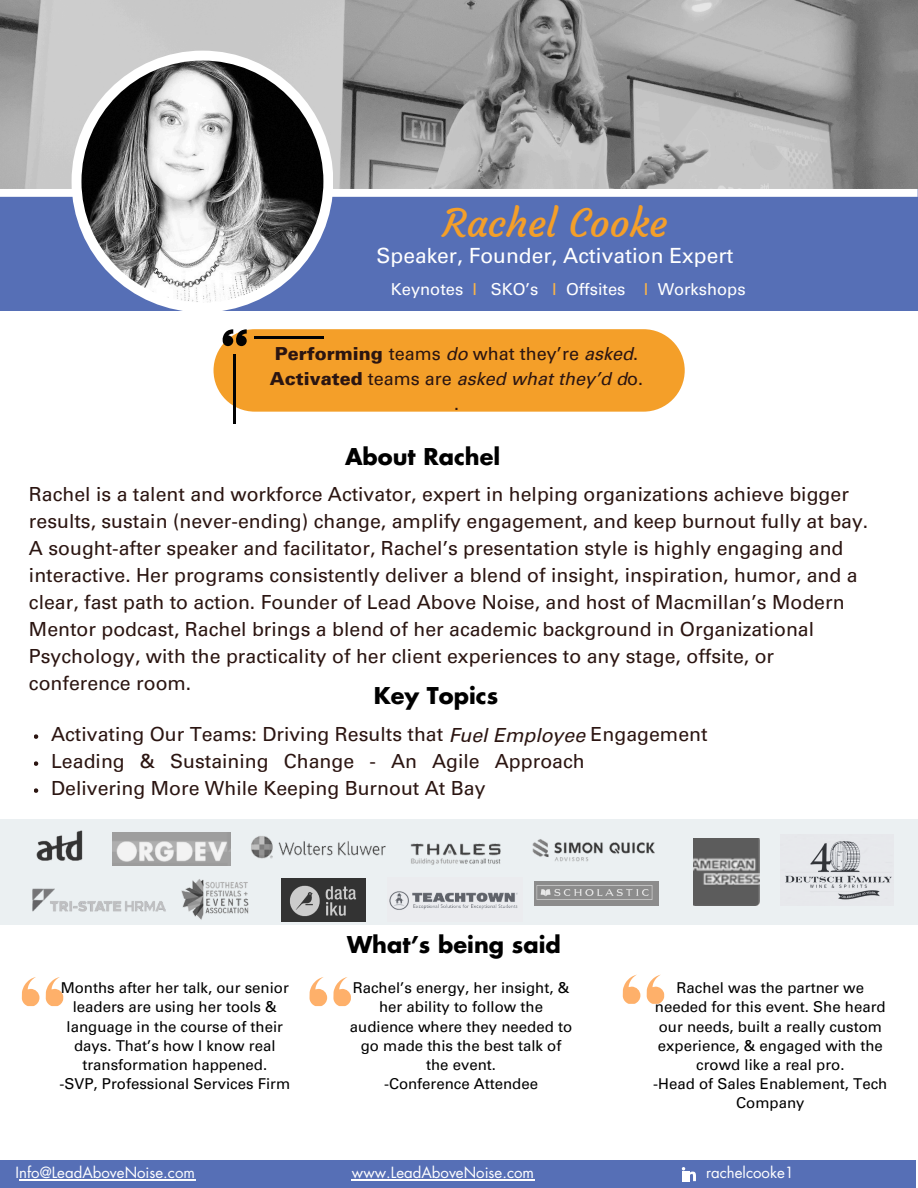
<style>
.page{position:relative;width:918px;height:1188px;background:#fff}
.page>*{position:absolute;margin:0;border:0;box-sizing:border-box;transform-origin:0 0}
.t1{font:39px "Courgette";color:#f49f29}
.t2{font:700 22.5px "Futura";color:#000}
.t3{font:21px "Univers LT Pro 55 Roman";color:#fff}
.t4{font:19.5px/27px "Univers LT Pro 55 Roman";color:#2b1511}
.t5{font:18px/24.8px "Univers LT Pro 55 Roman";color:#2b1511;text-align:center}
.t6{font:16.5px "Univers LT Pro 55 Roman";color:#fff}
.t7{font:15px/19.2px "Univers LT Pro 55 Roman";color:#000;text-align:center}
.t8{font:15px "Futura";color:#fff}
.s1{color:#fab549}
.s2{font-family:"Univers LT Pro 75";font-weight:900}
.s3{font-family:"Univers LT Pro 55";font-style:italic}
.s4{color:#f8fbfd}
</style>
<div class="page">
<img style="left:0;top:0;width:918px;height:189px">
<div style="left:0;top:189px;width:918px;height:121px;background:#566fb6"></div>
<div style="left:0;top:189px;width:918px;height:8px;background:#fff"></div>
<div style="left:0;top:819px;width:918px;height:106px;background:#ebf0f2"></div>
<img style="left:36px;top:830px;width:47px;height:31px">
<img style="left:181px;top:879px;width:68px;height:41px">
<img style="left:32px;top:888px;width:134px;height:24px">
<img style="left:251px;top:836px;width:135px;height:23px">
<img style="left:410px;top:843px;width:91px;height:22px">
<svg style="left:72px;top:51px;width:261px;height:260px"></svg>
<img style="left:81px;top:61px;width:242px;height:241px;border-radius:50%">
<img style="left:532px;top:839px;width:123px;height:23px">
<svg style="left:34px;top:734px;width:4px;height:5px"></svg>
<svg style="left:34px;top:761px;width:4px;height:5px"></svg>
<svg style="left:34px;top:788px;width:4px;height:5px"></svg>
<svg style="left:22px;top:977px;width:18px;height:29px"></svg>
<svg style="left:46px;top:977px;width:17px;height:29px"></svg>
<svg style="left:310px;top:977px;width:17px;height:29px"></svg>
<svg style="left:333px;top:977px;width:18px;height:29px"></svg>
<svg style="left:623px;top:975px;width:17px;height:29px"></svg>
<svg style="left:647px;top:975px;width:17px;height:29px"></svg>
<div style="left:0;top:1161px;width:916px;height:27px;background:#566fb6"></div>
<svg style="left:681px;top:1167px;width:15px;height:15px"></svg>
<hr style="left:27px;top:1179px;width:148px;height:1px;background:#fff">
<svg style="left:175px;top:1179px;width:20px;height:1px"></svg>
<hr style="left:352px;top:1179px;width:182px;height:1px;background:#fff">
<div style="left:214px;top:329px;width:471px;height:83px;background:#f49f29;border-radius:41px"></div>
<hr style="left:234px;top:354px;width:2px;height:70px;background:#020202">
<hr style="left:254px;top:336px;width:69px;height:3px;background:#020202">
<svg style="left:222px;top:329px;width:25px;height:17px"></svg>
<img style="left:112px;top:833px;width:118px;height:32px">
<img style="left:281px;top:879px;width:85px;height:42px">
<img style="left:534px;top:881px;width:125px;height:25px">
<img style="left:693px;top:839px;width:67px;height:66px">
<img style="left:782px;top:841px;width:110px;height:59px">
<img style="left:389px;top:891px;width:129px;height:19px">
<p class="t1" style="left:443px;top:199px;width:227px">Rachel Cooke</p>
<p class="t3" style="left:377px;top:248px;width:358px">Speaker, Founder, Activation Expert</p>
<p class="t6" style="left:391px;top:283px;width:356px">Keynotes <span class="s1">I</span> SKO’s <span class="s1">I</span> Offsites <span class="s1">I</span> Workshops</p>
<p class="t5" style="left:270px;top:344px;width:375px"><span class="s2">Performing</span> teams <span class="s3">do</span> what they’re <span class="s3">asked</span>.<br><span class="s2">Activated</span> teams are <span class="s3">asked what they’d d</span>o. .</p>
<p class="t2" style="left:345px;top:446px;width:157px">About Rachel</p>
<h3 class="t4" style="left:29px;top:484px;width:841px">Rachel is a talent and workforce Activator, expert in helping organizations achieve bigger results, sustain (never-ending) change, amplify engagement, and keep burnout fully at bay.<br>A sought-after speaker and facilitator, Rachel’s presentation style is highly engaging and interactive. Her programs consistently deliver a blend of insight, inspiration, humor, and a clear, fast path to action. Founder of Lead Above Noise, and host of Macmillan’s Modern Mentor podcast, Rachel brings a blend of her academic background in Organizational Psychology, with the practicality of her client experiences to any stage, offsite, or conference room.</h3>
<p class="t2" style="left:374px;top:685px;width:126px">Key Topics</p>
<p class="t4" style="left:51px;top:723px;width:658px">Activating Our Teams: Driving Results that <span class="s3">Fuel Employee</span> Engagement<br>Leading &amp; Sustaining Change - An Agile Approach<br>Delivering More While Keeping Burnout At Bay</p>
<p class="t7" style="left:61px;top:980px;width:230px">Months after her talk, our senior leaders are using her tools &amp; language in the course of their days. That’s how I know real transformation happened.</p>
<p class="t7" style="left:59px;top:1076px;width:232px">-SVP, Professional Services Firm</p>
<p class="t2" style="left:347px;top:934px;width:215px">What’s being said</p>
<h1 class="t7" style="left:350px;top:980px;width:224px">Rachel’s energy, her insight, &amp; her ability to follow the audience where they needed to go made this the best talk of</h1>
<p class="t7" style="left:426px;top:1057px;width:71px">the event.</p>
<p class="t7" style="left:384px;top:1076px;width:156px">-Conference Attendee</p>
<p class="t7" style="left:655px;top:980px;width:232px">Rachel was the partner we needed for this event. She heard our needs, built a really custom experience, &amp; engaged with the crowd like a real pro.</p>
<p class="t7" style="left:653px;top:1076px;width:236px">-Head of Sales Enablement, Tech<br>Company</p>
<p class="t8" style="left:16px;top:1165px;width:181px">Info@LeadAboveNoise.c<span class="s4">om</span></p>
<p class="t8" style="left:352px;top:1165px;width:184px">www.LeadAboveNoise.com</p>
<p class="t8" style="left:706px;top:1165px;width:89px">rachelcooke1</p>
</div>
